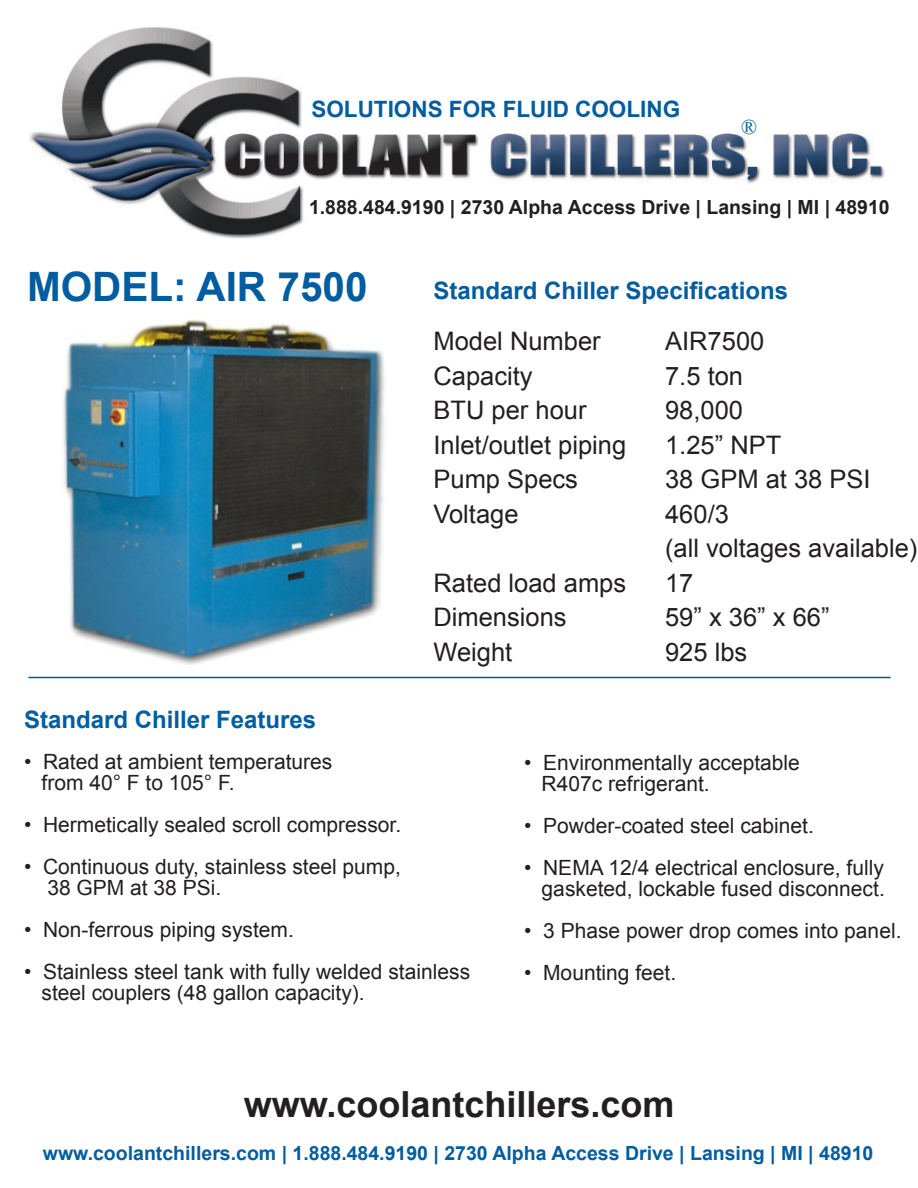
<style>
.page{position:relative;width:918px;height:1188px;background:#fff}
.page>*{position:absolute;margin:0;border:0;box-sizing:border-box;transform-origin:0 0}
.t1{font:700 40.5px "Arial";color:#015da0}
.t2{font:700 36px "Arial";color:#231f20}
.t3{font:25.5px/34.5px "Arial";color:#231f20}
.t4{font:700 24px "Arial";color:#015da0}
.t5{font:700 22.5px "Arial";color:#015da0}
.t6{font:21px/21px "Arial";color:#231f20}
.t7{font:21px "Times New Roman";color:#015da0}
.t8{font:700 19.5px "Arial";color:#015da0}
.t9{font:700 19.5px "Arial";color:#231f20}
</style>
<div class="page">
<img style="left:29px;top:27px;width:856px;height:212px">
<hr style="left:28px;top:677px;width:863px;height:1px;background:#015da0">
<img style="left:63px;top:319px;width:322px;height:345px">
<p class="t5" style="left:311px;top:94px;width:370px">SOLUTIONS FOR FLUID COOLING</p>
<p class="t7" style="left:741px;top:113px;width:17px">®</p>
<p class="t9" style="left:309px;top:194px;width:582px">1.888.484.9190 | 2730 Alpha Access Drive | Lansing | MI | 48910</p>
<p class="t1" style="left:27px;top:259px;width:342px">MODEL: AIR 7500</p>
<p class="t4" style="left:24px;top:703px;width:294px">Standard Chiller Features</p>
<p class="t4" style="left:434px;top:274px;width:356px">Standard Chiller Specifications</p>
<p class="t3" style="left:434px;top:325px;width:169px">Model Number</p>
<p class="t3" style="left:434px;top:359px;width:101px">Capacity</p>
<p class="t3" style="left:434px;top:394px;width:155px">BTU per hour</p>
<p class="t3" style="left:434px;top:428px;width:194px">Inlet/outlet piping</p>
<p class="t3" style="left:434px;top:463px;width:146px">Pump Specs</p>
<p class="t3" style="left:434px;top:497px;width:87px">Voltage</p>
<p class="t3" style="left:434px;top:566px;width:194px">Rated load amps</p>
<p class="t3" style="left:434px;top:601px;width:135px">Dimensions</p>
<p class="t3" style="left:434px;top:635px;width:80px">Weight</p>
<p class="t3" style="left:665px;top:324px;width:101px">AIR7500</p>
<p class="t3" style="left:665px;top:359px;width:79px">7.5 ton</p>
<p class="t3" style="left:665px;top:393px;width:79px">98,000</p>
<p class="t3" style="left:665px;top:428px;width:118px">1.25” NPT</p>
<p class="t3" style="left:665px;top:462px;width:207px">38 GPM at 38 PSI</p>
<p class="t3" style="left:665px;top:497px;width:254px">460/3<br>(all voltages available)</p>
<p class="t3" style="left:665px;top:566px;width:30px">17</p>
<p class="t3" style="left:665px;top:600px;width:166px">59” x 36” x 66”</p>
<p class="t3" style="left:665px;top:635px;width:84px">925 lbs</p>
<p class="t6" style="left:42px;top:752px;width:292px;text-indent:-18px">• Rated at ambient temperatures from 40° F to 105° F.</p>
<p class="t6" style="left:24px;top:815px;width:379px">• Hermetically sealed scroll compressor.</p>
<p class="t6" style="left:47px;top:857px;width:355px;text-indent:-23px">• Continuous duty, stainless steel pump,<br>38 GPM at 38 PSi.</p>
<p class="t6" style="left:24px;top:920px;width:271px">• Non-ferrous piping system.</p>
<p class="t6" style="left:42px;top:962px;width:430px;text-indent:-18px">• Stainless steel tank with fully welded stainless steel couplers (48 gallon capacity).</p>
<p class="t6" style="left:542px;top:752px;width:260px;text-indent:-18px">• Environmentally acceptable<br>R407c refrigerant.</p>
<p class="t6" style="left:524px;top:815px;width:291px">• Powder-coated steel cabinet.</p>
<p class="t6" style="left:524px;top:857px;width:362px;text-align:right">• NEMA 12/4 electrical enclosure, fully gasketed, lockable fused disconnect.</p>
<p class="t6" style="left:524px;top:920px;width:379px">• 3 Phase power drop comes into panel.</p>
<p class="t6" style="left:524px;top:962px;width:154px">• Mounting feet.</p>
<p class="t2" style="left:244px;top:1081px;width:432px">www.coolantchillers.com</p>
<p class="t8" style="left:43px;top:1140px;width:832px">www.coolantchillers.com | 1.888.484.9190 | 2730 Alpha Access Drive | Lansing | MI | 48910</p>
</div>
